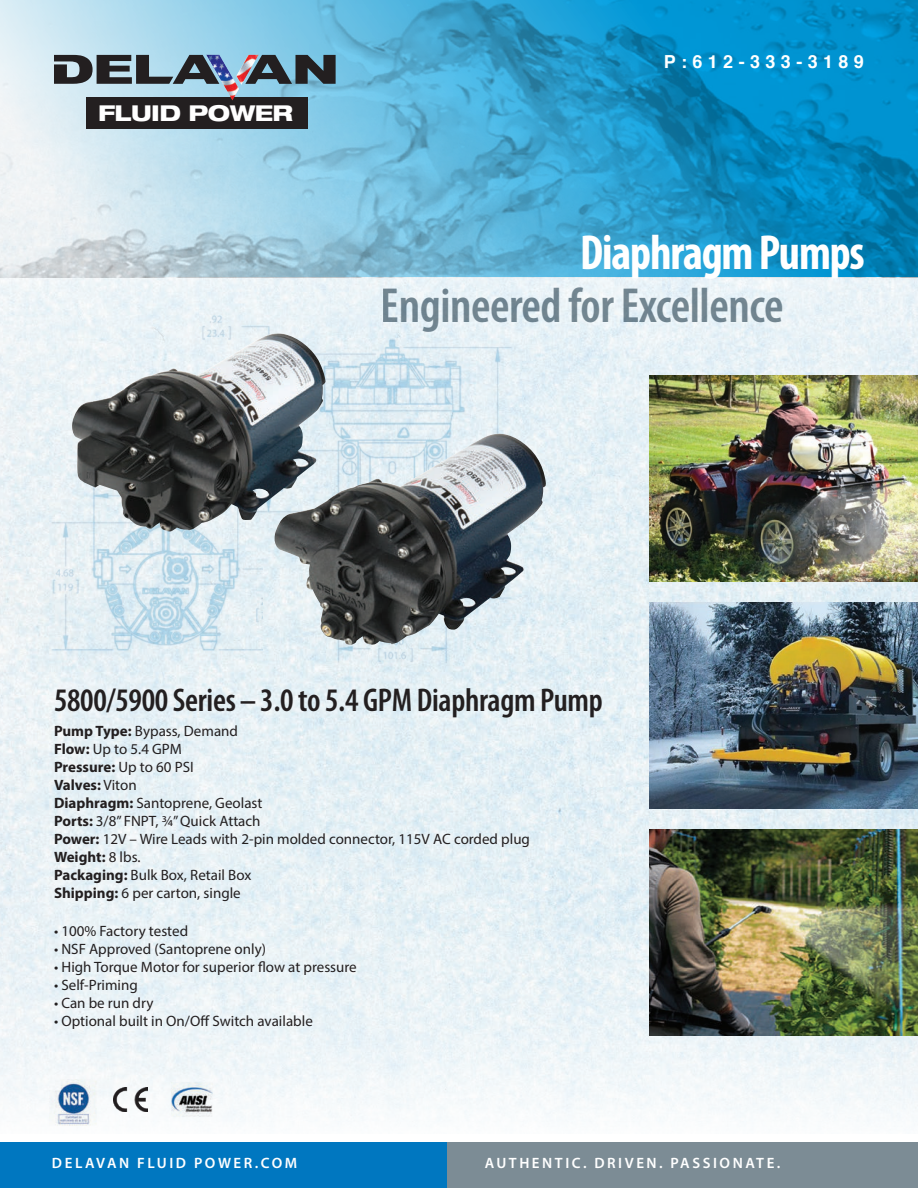
<style>
.page{position:relative;width:918px;height:1188px;background:#fff}
.page>*{position:absolute;margin:0;border:0;box-sizing:border-box;transform-origin:0 0}
.t1{font:600 condensed 49.5px "Myriad Pro";letter-spacing:-.01em;color:#7c8c95}
.t2{font:700 condensed 49.5px "Myriad Pro";letter-spacing:-.025em;color:#fff;scale:.95 1}
.t3{font:600 condensed 33px "Myriad Pro";letter-spacing:-.01em;color:#231f20}
.t4{font:800 expanded 21.9px "Helvetica Neue";letter-spacing:-.025em;color:#fff}
.t5{font:700 18px "Helvetica";letter-spacing:.3em;color:#fff}
.t6{font:15px/18px "Myriad Pro";color:#231f20}
.t7{font:600 15px "Myriad Pro";letter-spacing:.17em;color:#fff}
.s1{font-weight:700}
</style>
<div class="page">
<img style="left:0;top:277px;width:918px;height:845px">
<div style="left:447px;top:1143px;width:471px;height:45px;background:#7c8c95"></div>
<div style="left:0;top:1143px;width:447px;height:45px;background:#0077c0"></div>
<img style="left:0;top:0;width:918px;height:277px">
<div style="left:86px;top:97px;width:222px;height:31px;background:#231f20"></div>
<svg style="left:245px;top:55px;width:91px;height:29px;background:#4d5d67"></svg>
<svg style="left:54px;top:55px;width:165px;height:29px;background:#5d6a72"></svg>
<img style="left:206px;top:55px;width:8px;height:14px">
<img style="left:650px;top:830px;width:268px;height:206px">
<img style="left:650px;top:375px;width:268px;height:206px">
<img style="left:650px;top:602px;width:268px;height:206px">
<img style="left:0;top:463px;width:180px;height:200px">
<img style="left:180px;top:300px;width:357px;height:378px">
<img style="left:70px;top:333px;width:256px;height:199px">
<img style="left:273px;top:434px;width:273px;height:211px">
<img style="left:50px;top:1079px;width:47px;height:47px">
<img style="left:114px;top:1088px;width:34px;height:24px">
<img style="left:172px;top:1082px;width:41px;height:35px">
<h3 class="t4" style="left:98px;top:99px;width:197px">FLUID POWER</h3>
<p class="t5" style="left:664px;top:47px;width:202px">P:612-333-3189</p>
<h1 class="t2" style="left:580px;top:221px;width:301px">Diaphragm Pumps</h1>
<h1 class="t1" style="left:381px;top:275px;width:404px">Engineered for Excellence</h1>
<h2 class="t3" style="left:54px;top:679px;width:550px">5800/5900 Series – 3.0 to 5.4 GPM Diaphragm Pump</h2>
<p class="t6" style="left:54px;top:722px;width:478px"><span class="s1">Pump Type:</span> Bypass, Demand<br><span class="s1">Flow:</span> Up to 5.4 GPM<br><span class="s1">Pressure:</span> Up to 60 PSI<br><span class="s1">Valves:</span> Viton<br><span class="s1">Diaphragm:</span> Santoprene, Geolast<br><span class="s1">Ports:</span> 3/8” FNPT, ¾” Quick Attach<br><span class="s1">Power:</span> 12V – Wire Leads with 2-pin molded connector, 115V AC corded plug<br><span class="s1">Weight:</span> 8 lbs.<br><span class="s1">Packaging:</span> Bulk Box, Retail Box<br><span class="s1">Shipping:</span> 6 per carton, single</p>
<p class="t6" style="left:54px;top:921px;width:136px">• 100% Factory tested</p>
<p class="t6" style="left:54px;top:939px;width:214px">• NSF Approved (Santoprene only)</p>
<p class="t6" style="left:54px;top:957px;width:304px">• High Torque Motor for superior flow at pressure</p>
<p class="t6" style="left:54px;top:975px;width:85px">• Self-Priming</p>
<p class="t6" style="left:54px;top:993px;width:101px">• Can be run dry</p>
<p class="t6" style="left:54px;top:1011px;width:260px">• Optional built in On/Off Switch available</p>
<p class="t7" style="left:52px;top:1153px;width:247px">DELAVAN FLUID POWER.COM</p>
<p class="t7" style="left:485px;top:1153px;width:297px">AUTHENTIC. DRIVEN. PASSIONATE.</p>
</div>
